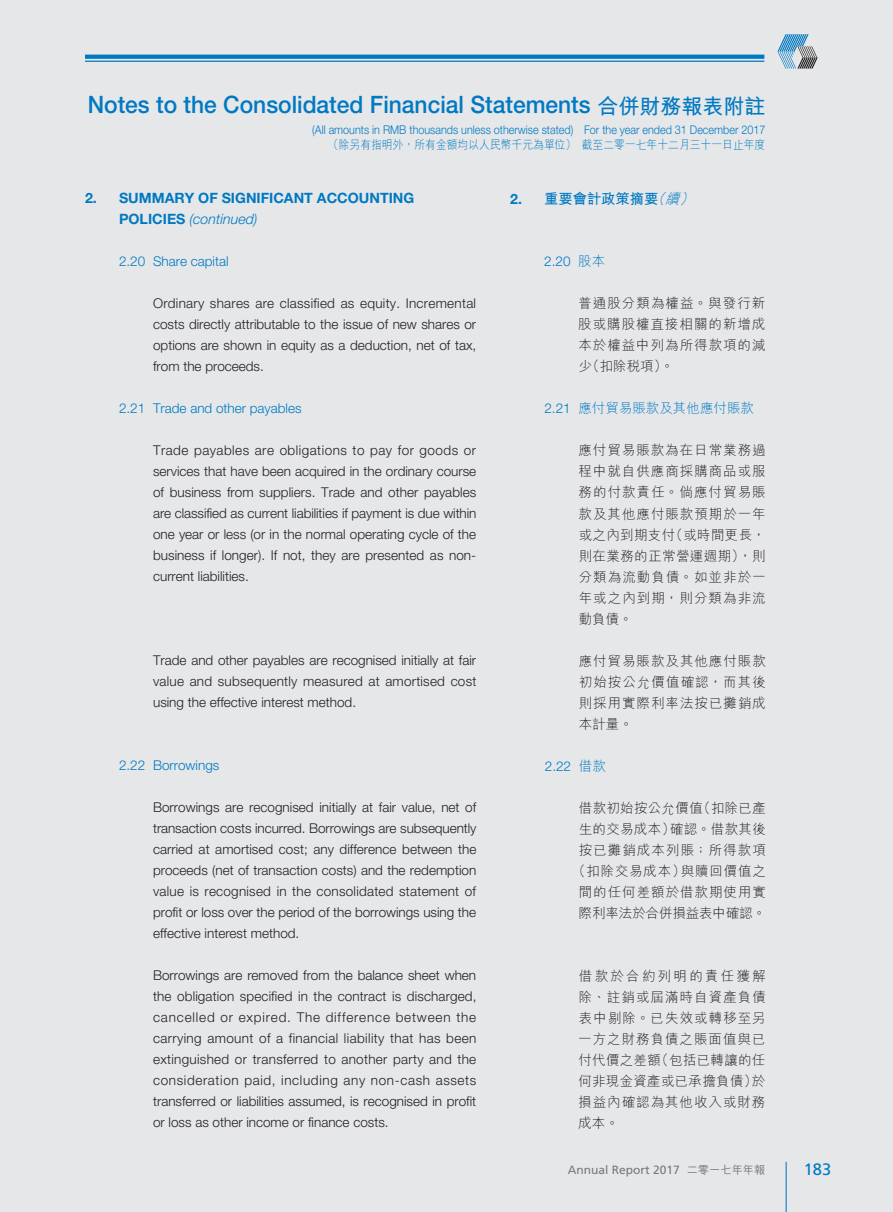
<style>
.page{position:relative;width:893px;height:1212px;background:#e6e7e9}
.page>*{position:absolute;margin:0;border:0;box-sizing:border-box;transform-origin:0 0}
.t1{font:500 24px "Helvetica Neue LT Std";color:#0079c2;scale:.95 1}
.t2{font:16.5px "Frutiger";color:#0079c2}
.t3{font:700 14.25px "Helvetica Neue LT Std";color:#0079c2}
.t4{font:italic 300 14.25px "Helvetica Neue LT Std";color:#0079c2}
.t5{font:700 14.25px "M Hei HK";color:#0079c2}
.t6{font:300 13.5px/21px "Helvetica Neue LT Std";color:#231f20;text-align:justify}
.t7{font:300 13.5px/21px "M Hei HK";letter-spacing:.07em;color:#231f20;text-align:justify}
.t8{font:300 13.5px/21px "M Hei HK";letter-spacing:.04em;color:#231f20;text-align:center}
.t9{font:300 13.5px "Helvetica Neue LT Std";color:#0079c2}
.t10{font:300 13.5px "M Hei HK";color:#0079c2}
.t11{font:300 12px "Helvetica Neue LT Std";color:#0079c2;scale:.9 1}
.t12{font:300 12px "M Hei HK";color:#0079c2;scale:.9 1}
.t13{font:12px "Frutiger";color:#76787b}
.s1{font-family:"M Hei HK";font-weight:700;font-size:21px}
.s2{font-weight:700;font-style:normal}
.s3{font-family:"Helvetica Neue LT Std"}
.s4{font-weight:300;font-style:italic}
.s5{font-family:"M Hei HK"}
.s6{font-family:"M Hei HK";font-weight:500;font-size:11.25px}
</style>
<div class="page">
<svg style="left:777px;top:34px;width:41px;height:35px"></svg>
<svg style="left:85px;top:55px;width:679px;height:4px;background:#097dc3"></svg>
<hr style="left:85px;top:61px;width:679px;height:1px;background:#0079c2">
<hr style="left:786px;top:1162px;width:1px;height:50px;background:#0079c2">
<h1 class="t1" style="left:88px;top:91px;width:715px">Notes to the Consolidated Financial Statements <span class="s1">合併財務報表附註</span></h1>
<p class="t11" style="left:312px;top:123px;width:505px">(All amounts in RMB thousands unless otherwise stated) For the year ended 31 December 2017</p>
<p class="t12" style="left:328px;top:136px;width:487px">（除另有指明外，所有金額均以人民幣千元為單位）　截至二零一七年十二月三十一日止年度</p>
<p class="t3" style="left:85px;top:189px;width:56px">2. SUMMARY</p>
<p class="t3" style="left:198px;top:189px;width:57px">OF SIGNIFICANT</p>
<p class="t3" style="left:317px;top:189px;width:11px">ACCOUNTIN</p>
<p class="t3" style="left:404px;top:189px;width:12px">G</p>
<p class="t3" style="left:119px;top:210px;width:9px">POLICI</p>
<p class="t4" style="left:167px;top:211px;width:92px"><span class="s2">ES</span> (continued)</p>
<p class="t9" style="left:119px;top:252px;width:111px">2.20 Share capital</p>
<p class="t6" style="left:153px;top:292px;width:325px">Ordinary shares are classified as equity. Incremental costs directly attributable to the issue of new shares or options are shown in equity as a deduction, net of tax, from the proceeds.</p>
<p class="t9" style="left:119px;top:400px;width:184px">2.21 Trade and other payables</p>
<p class="t6" style="left:153px;top:439px;width:325px">Trade payables are obligations to pay for goods or services that have been acquired in the ordinary course of business from suppliers. Trade and other payables are classified as current liabilities if payment is due within one year or less (or in the normal operating cycle of the business if longer). If not, they are presented as non&shy;current liabilities.</p>
<p class="t6" style="left:153px;top:649px;width:325px">Trade and other payables are recognised initially at fair value and subsequently measured at amortised cost using the effective interest method.</p>
<p class="t9" style="left:119px;top:757px;width:102px">2.22 Borrowings</p>
<p class="t6" style="left:153px;top:796px;width:325px">Borrowings are recognised initially at fair value, net of transaction costs incurred. Borrowings are subsequently carried at amortised cost; any difference between the proceeds (net of transaction costs) and the redemption value is recognised in the consolidated statement of profit or loss over the period of the borrowings using the effective interest method.</p>
<p class="t6" style="left:153px;top:964px;width:325px">Borrowings are removed from the balance sheet when the obligation specified in the contract is discharged, cancelled or expired. The difference between the carrying amount of a financial liability that has been extinguished or transferred to another party and the consideration paid, including any non-cash assets transferred or liabilities assumed, is recognised in profit or loss as other income or finance costs.</p>
<p class="t5" style="left:510px;top:188px;width:190px"><span class="s3">2.</span> 重要會計政策摘要<span class="s4">（續）</span></p>
<p class="t9" style="left:544px;top:253px;width:63px">2.20 <span class="s5">股本</span></p>
<p class="t7" style="left:578px;top:292px;width:189px">普通股分類為權益。與發行新股或購股權直接相關的新增成本於權益中列為所得款項的減少（扣除稅項）。</p>
<p class="t10" style="left:544px;top:399px;width:211px"><span class="s3">2.21</span> 應付貿易賬款及其他應付賬款</p>
<p class="t7" style="left:578px;top:439px;width:189px">應付貿易賬款為在日常業務過程中就自供應商採購商品或服務的付款責任。倘應付貿易賬款及其他應付賬款預期於一年或之內到期支付（或時間更長，則在業務的正常營運週期），則分類為流動負債。如並非於一年或之內到期，則分類為非流動負債。</p>
<p class="t7" style="left:579px;top:649px;width:189px">應付貿易賬款及其他應付賬款初始按公允價值確認，而其後則採用實際利率法按已攤銷成本計量。</p>
<p class="t9" style="left:545px;top:757px;width:63px">2.22 <span class="s5">借款</span></p>
<p class="t8" style="left:572px;top:797px;width:195px">借款初始按公允價值（扣除已產生的交易成本）確認。借款其後按已攤銷成本列賬；所得款項（扣除交易成本）與贖回價值之間的任何差額於借款期使用實際利率法於合併損益表中確認。</p>
<p class="t7" style="left:578px;top:965px;width:189px">借款於合約列明的責任獲解除、註銷或屆滿時自資產負債表中剔除。已失效或轉移至另一方之財務負債之賬面值與已付代價之差額（包括已轉讓的任何非現金資產或已承擔負債）於損益內確認為其他收入或財務成本。</p>
<p class="t13" style="left:568px;top:1162px;width:199px">Annual Report 2017 <span class="s6">二零一七年年報</span></p>
<p class="t2" style="left:804px;top:1159px;width:29px">183</p>
</div>
